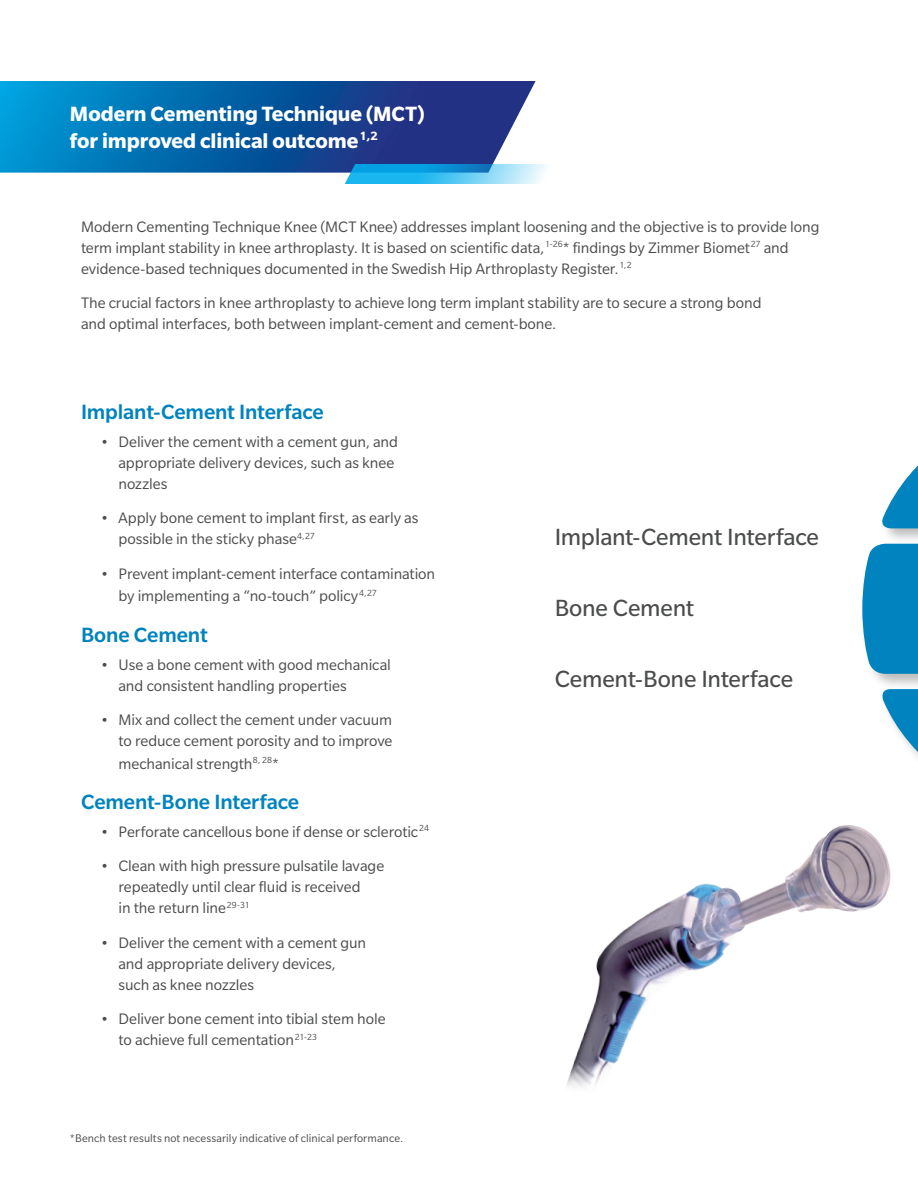
<style>
.page{position:relative;width:918px;height:1188px;background:#fff}
.page>*{position:absolute;margin:0;border:0;box-sizing:border-box;transform-origin:0 0}
.t1{font:25.5px "Slate Pro";letter-spacing:-.005em;color:#4b4c4d}
.t2{font:700 22.5px/27px "Slate Pro";letter-spacing:-.005em;color:#fff}
.t3{font:500 22.5px "Slate Pro";letter-spacing:-.005em;color:#0083bf}
.t4{font:16.5px/21px "Slate Pro";letter-spacing:-.005em;color:#4b4c4d}
.t5{font:12px "Slate Pro";letter-spacing:.01em;color:#4b4c4d}
</style>
<div class="page">
<svg style="left:0;top:81px;width:536px;height:92px;background:#1562a6"></svg>
<svg style="left:341px;top:165px;width:206px;height:18px;background:#53bdea"></svg>
<img style="left:567px;top:825px;width:324px;height:263px">
<img style="left:857px;top:528px;width:61px;height:308px">
<svg style="left:862px;top:544px;width:56px;height:130px;background:#128bc3"></svg>
<svg style="left:882px;top:689px;width:36px;height:127px"></svg>
<svg style="left:882px;top:465px;width:36px;height:63px"></svg>
<p class="t2" style="left:70px;top:100px;width:357px">Modern Cementing Technique (MCT) for improved clinical outcome<sup>1,2</sup></p>
<p class="t4" style="left:81px;top:216px;width:740px">Modern Cementing Technique Knee (MCT Knee) addresses implant loosening and the objective is to provide long term implant stability in knee arthroplasty. It is based on scientific data,<sup>1-26</sup>* findings by Zimmer Biomet<sup>27</sup> and evidence-based techniques documented in the Swedish Hip Arthroplasty Register.<sup>1,2</sup></p>
<p class="t4" style="left:81px;top:292px;width:682px">The crucial factors in knee arthroplasty to achieve long term implant stability are to secure a strong bond and optimal interfaces, both between implant-cement and cement-bone.</p>
<p class="t3" style="left:81px;top:400px;width:244px">Implant-Cement Interface</p>
<p class="t4" style="left:118px;top:431px;width:281px;text-indent:-18px">• Deliver the cement with a cement gun, and appropriate delivery devices, such as knee nozzles</p>
<p class="t4" style="left:118px;top:508px;width:302px;text-indent:-18px">• Apply bone cement to implant first, as early as possible in the sticky phase<sup>4,27</sup></p>
<p class="t4" style="left:118px;top:562px;width:318px;line-height:22.5px;text-indent:-18px">• Prevent implant-cement interface contamination by implementing a “no-touch” policy<sup>4,27</sup></p>
<p class="t3" style="left:81px;top:623px;width:128px">Bone Cement</p>
<p class="t4" style="left:118px;top:654px;width:274px;text-indent:-18px">• Use a bone cement with good mechanical and consistent handling properties</p>
<p class="t4" style="left:100px;top:709px;width:294px;text-align:right">• Mix and collect the cement under vacuum to reduce cement porosity and to improve</p>
<p class="t4" style="left:118px;top:753px;width:162px">mechanical strength<sup>8,</sup> <sup>28</sup>*</p>
<p class="t3" style="left:81px;top:790px;width:220px">Cement-Bone Interface</p>
<p class="t4" style="left:100px;top:821px;width:330px">• Perforate cancellous bone if dense or sclerotic<sup>24</sup></p>
<p class="t4" style="left:118px;top:856px;width:267px;text-indent:-18px">• Clean with high pressure pulsatile lavage repeatedly until clear fluid is received<br>in the return line<sup>29-31</sup></p>
<p class="t4" style="left:118px;top:932px;width:249px;text-indent:-18px">• Deliver the cement with a cement gun and appropriate delivery devices, such as knee nozzles</p>
<p class="t4" style="left:118px;top:1009px;width:269px;text-indent:-18px">• Deliver bone cement into tibial stem hole to achieve full cementation<sup>21-23</sup></p>
<p class="t5" style="left:70px;top:1132px;width:335px">*Bench test results not necessarily indicative of clinical performance.</p>
<p class="t1" style="left:555px;top:524px;width:266px">Implant-Cement Interface</p>
<p class="t1" style="left:555px;top:594px;width:141px">Bone Cement</p>
<p class="t1" style="left:555px;top:665px;width:240px">Cement-Bone Interface</p>
</div>
